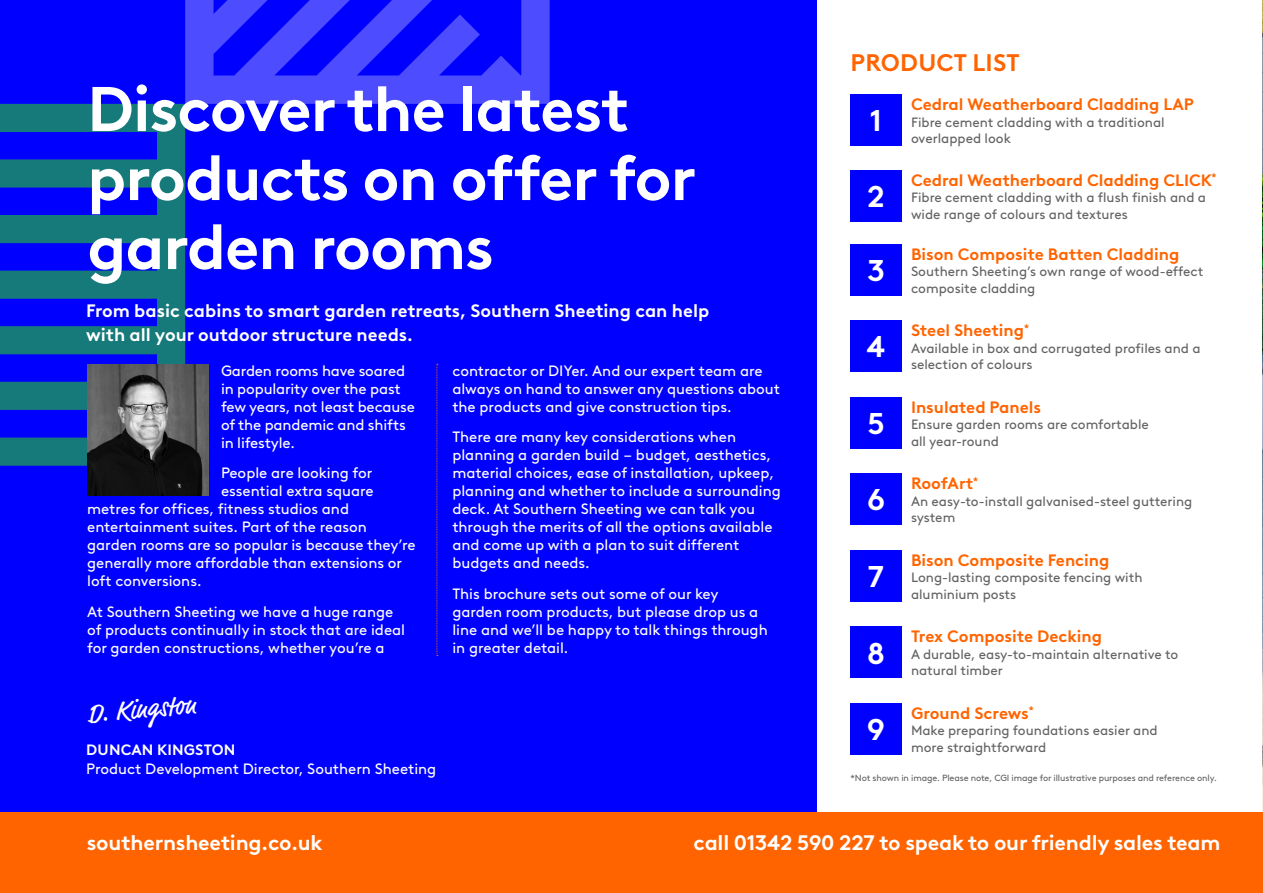
<style>
.page{position:relative;width:1263px;height:893px;background:#fff}
.page>*{position:absolute;margin:0;border:0;box-sizing:border-box;transform-origin:0 0}
.t1{font:700 63px/69px "Brown LL";letter-spacing:-.02em;color:#fff}
.t2{font:700 30px "Brown LL";color:#fff}
.t3{font:27.45px "Market OT";color:#fff}
.t4{font:700 24px "Brown LL";letter-spacing:.01em;color:#ff6400}
.t5{font:700 21px "Brown LL";letter-spacing:-.01em;color:#fff}
.t6{font:700 18px/24px "Brown LL";color:#fff}
.t7{font:700 16.5px "Brown LL";color:#ff6400}
.t8{font:15px/18px "Brown LL";color:#fff}
.t9{font:700 15px "Brown LL";letter-spacing:.01em;color:#fff}
.t10{font:13.5px/16.5px "Brown LL";color:#636363}
.t11{font:9px "Brown LL";letter-spacing:-.01em;color:#636363}
</style>
<div class="page">
<div style="left:0;top:0;width:816px;height:893px;background:#00f"></div>
<svg style="left:0;top:104px;width:185px;height:362px;fill:#167a7a"></svg>
<svg style="left:185px;top:0;width:365px;height:104px"></svg>
<img style="left:1262px;top:0;width:1px;height:893px">
<div style="left:0;top:812px;width:1263px;height:81px;background:#ff6400"></div>
<svg style="left:437px;top:364px;width:1px;height:292px"></svg>
<img style="left:88px;top:365px;width:120px;height:130px">
<div style="left:850px;top:94px;width:51px;height:51px;background:#00f"></div>
<div style="left:850px;top:170px;width:51px;height:51px;background:#00f"></div>
<div style="left:850px;top:244px;width:51px;height:51px;background:#00f"></div>
<div style="left:850px;top:321px;width:51px;height:51px;background:#00f"></div>
<div style="left:850px;top:397px;width:51px;height:51px;background:#00f"></div>
<div style="left:850px;top:474px;width:51px;height:51px;background:#00f"></div>
<div style="left:850px;top:550px;width:51px;height:51px;background:#00f"></div>
<div style="left:850px;top:627px;width:51px;height:51px;background:#00f"></div>
<div style="left:850px;top:703px;width:51px;height:51px;background:#00f"></div>
<h1 class="t1" style="left:87px;top:69px;width:610px">Discover the latest products on offer for garden rooms</h1>
<p class="t6" style="left:86px;top:297px;width:625px">From basic cabins to smart garden retreats, Southern Sheeting can help with all your outdoor structure needs.</p>
<p class="t8" style="left:221px;top:360px;width:195px">Garden rooms have soared in popularity over the past few years, not least because of the pandemic and shifts in lifestyle.</p>
<p class="t8" style="left:221px;top:463px;width:153px">People are looking for</p>
<p class="t8" style="left:221px;top:481px;width:154px">essential extra square</p>
<p class="t8" style="left:87px;top:499px;width:263px">metres for offices, fitness studios and</p>
<p class="t8" style="left:87px;top:517px;width:281px">entertainment suites. Part of the reason</p>
<p class="t8" style="left:87px;top:535px;width:330px">garden rooms are so popular is because they’re</p>
<p class="t8" style="left:87px;top:553px;width:316px">generally more affordable than extensions or</p>
<p class="t8" style="left:87px;top:571px;width:116px">loft conversions.</p>
<p class="t8" style="left:87px;top:602px;width:319px">At Southern Sheeting we have a huge range of products continually in stock that are ideal for garden constructions, whether you’re a</p>
<p class="t8" style="left:452px;top:360px;width:329px">contractor or DIYer. And our expert team are always on hand to answer any questions about the products and give construction tips.</p>
<p class="t8" style="left:452px;top:427px;width:330px">There are many key considerations when planning a garden build – budget, aesthetics, material choices, ease of installation, upkeep, planning and whether to include a surrounding deck. At Southern Sheeting we can talk you through the merits of all the options available and come up with a plan to suit different budgets and needs.</p>
<p class="t8" style="left:452px;top:584px;width:317px">This brochure sets out some of our key garden room products, but please drop us a line and we’ll be happy to talk things through in greater detail.</p>
<h3 class="t3" style="left:86px;top:697px;width:111px;rotate:-5deg">D. Kingston</h3>
<p class="t9" style="left:86px;top:738px;width:151px">DUNCAN KINGSTON</p>
<p class="t8" style="left:86px;top:759px;width:352px">Product Development Director, Southern Sheeting</p>
<h3 class="t4" style="left:851px;top:44px;width:171px">PRODUCT LIST</h3>
<h2 class="t2" style="left:870px;top:98px;width:13px">1</h2>
<h2 class="t2" style="left:867px;top:174px;width:19px">2</h2>
<h2 class="t2" style="left:867px;top:247px;width:19px">3</h2>
<h2 class="t2" style="left:866px;top:324px;width:21px">4</h2>
<h2 class="t2" style="left:867px;top:400px;width:19px">5</h2>
<h2 class="t2" style="left:867px;top:477px;width:19px">6</h2>
<h2 class="t2" style="left:868px;top:553px;width:18px">7</h2>
<h2 class="t2" style="left:867px;top:630px;width:19px">8</h2>
<p class="t7" style="left:911px;top:92px;width:284px">Cedral Weatherboard Cladding LAP</p>
<p class="t10" style="left:911px;top:113px;width:255px">Fibre cement cladding with a traditional overlapped look</p>
<p class="t7" style="left:911px;top:168px;width:307px">Cedral Weatherboard Cladding CLICK<sup>*</sup></p>
<p class="t10" style="left:911px;top:189px;width:297px">Fibre cement cladding with a flush finish and a wide range of colours and textures</p>
<p class="t7" style="left:911px;top:241px;width:270px">Bison Composite Batten Cladding</p>
<p class="t10" style="left:911px;top:262px;width:294px">Southern Sheeting’s own range of wood-effect composite cladding</p>
<p class="t7" style="left:911px;top:318px;width:120px">Steel Sheeting<sup>*</sup></p>
<p class="t10" style="left:911px;top:339px;width:291px">Available in box and corrugated profiles and a selection of colours</p>
<p class="t7" style="left:911px;top:394px;width:132px">Insulated Panels</p>
<p class="t10" style="left:911px;top:415px;width:239px">Ensure garden rooms are comfortable all year-round</p>
<p class="t7" style="left:911px;top:471px;width:69px">RoofArt<sup>*</sup></p>
<p class="t10" style="left:911px;top:492px;width:283px">An easy-to-install galvanised-steel guttering system</p>
<p class="t7" style="left:911px;top:547px;width:200px">Bison Composite Fencing</p>
<p class="t10" style="left:911px;top:568px;width:233px">Long-lasting composite fencing with aluminium posts</p>
<p class="t7" style="left:911px;top:624px;width:193px">Trex Composite Decking</p>
<p class="t10" style="left:911px;top:645px;width:269px">A durable, easy-to-maintain alternative to natural timber</p>
<p class="t7" style="left:911px;top:700px;width:124px">Ground Screws<sup>*</sup></p>
<p class="t10" style="left:911px;top:721px;width:248px">Make preparing foundations easier and more straightforward</p>
<h2 class="t2" style="left:867px;top:706px;width:19px">9</h2>
<p class="t11" style="left:850px;top:771px;width:368px">*Not shown in image. Please note, CGI image for illustrative purposes and reference only.</p>
<h3 class="t5" style="left:87px;top:826px;width:237px">southernsheeting.co.uk</h3>
<h3 class="t5" style="left:694px;top:826px;width:528px">call 01342 590 227 to speak to our friendly sales team</h3>
</div>
